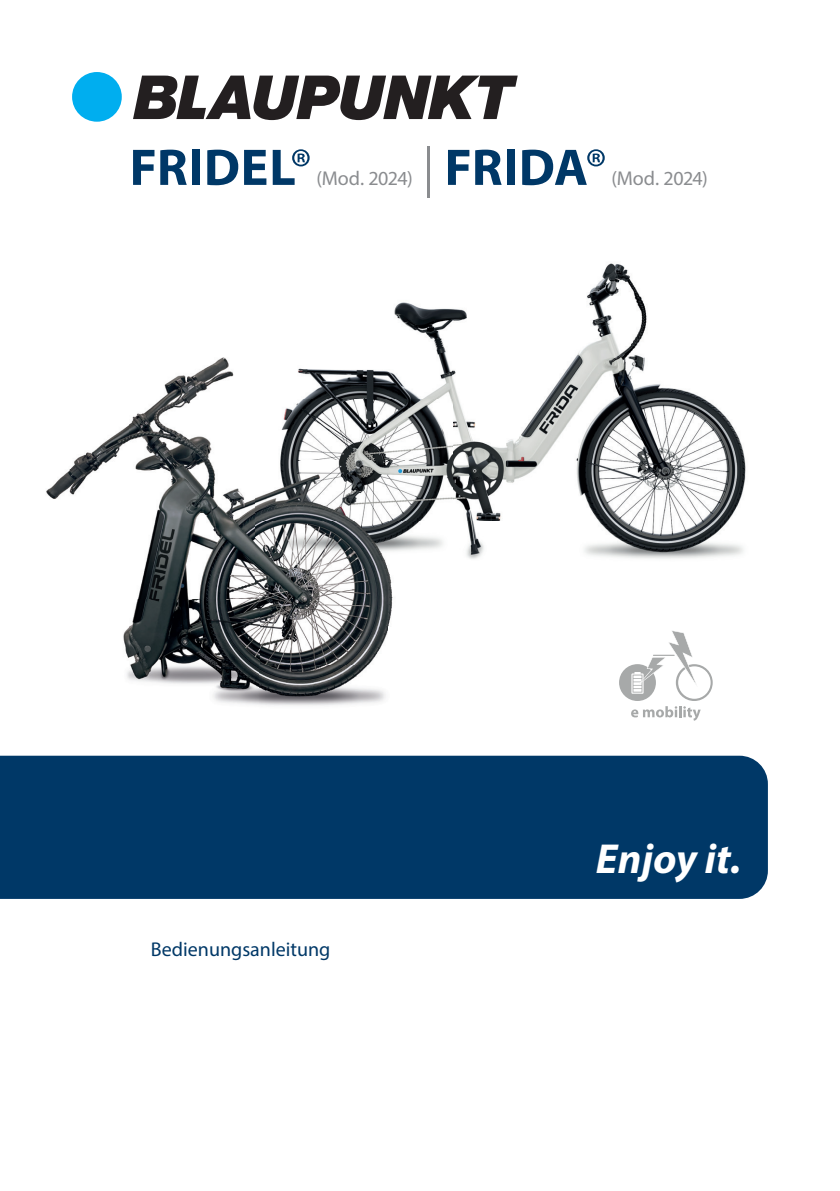
<style>
.page{position:relative;width:840px;height:1191px;background:#fff}
.page>*{position:absolute;margin:0;border:0;box-sizing:border-box;transform-origin:0 0}
.t1{font:700 52px "Myriad Pro";letter-spacing:.01em;color:#003867}
.t2{font:italic 700 42px "Myriad Pro";color:#fff}
.t3{font:20px "Myriad Pro";letter-spacing:-.015em;color:#8a8c8f}
.t4{font:20px "Myriad Pro";color:#003867}
.s1{font-weight:400}
.s2{font-weight:300;color:#8a8c8f}
</style>
<div class="page">
<div style="left:72px;top:72px;width:50px;height:50px;background:#00aeef;border-radius:50%"></div>
<svg style="left:133px;top:76px;width:384px;height:44px"></svg>
<div style="left:0;top:755px;width:767px;height:144px;background:#003867"></div>
<svg style="left:618px;top:664px;width:37px;height:37px"></svg>
<svg style="left:630px;top:630px;width:82px;height:90px"></svg>
<hr style="left:652px;top:654px;width:22px;height:2px;background:#a7a9a9">
<img style="left:394px;top:263px;width:352px;height:296px">
<img style="left:70px;top:357px;width:164px;height:112px">
<img style="left:46px;top:469px;width:213px;height:236px">
<img style="left:259px;top:583px;width:134px;height:123px">
<img style="left:255px;top:339px;width:263px;height:244px">
<h1 class="t1" style="left:129px;top:133px;width:183px">FRIDEL<span class="s1">®</span></h1>
<p class="t3" style="left:316px;top:166px;width:98px">(Mod. 2024)</p>
<h1 class="t1" style="left:423px;top:133px;width:185px"><span class="s2">|</span> FRIDA<span class="s1">®</span></h1>
<p class="t3" style="left:611px;top:166px;width:98px">(Mod. 2024)</p>
<p class="t4" style="left:151px;top:937px;width:181px">Bedienungsanleitung</p>
<h2 class="t2" style="left:595px;top:831px;width:147px">Enjoy it.</h2>
</div>
